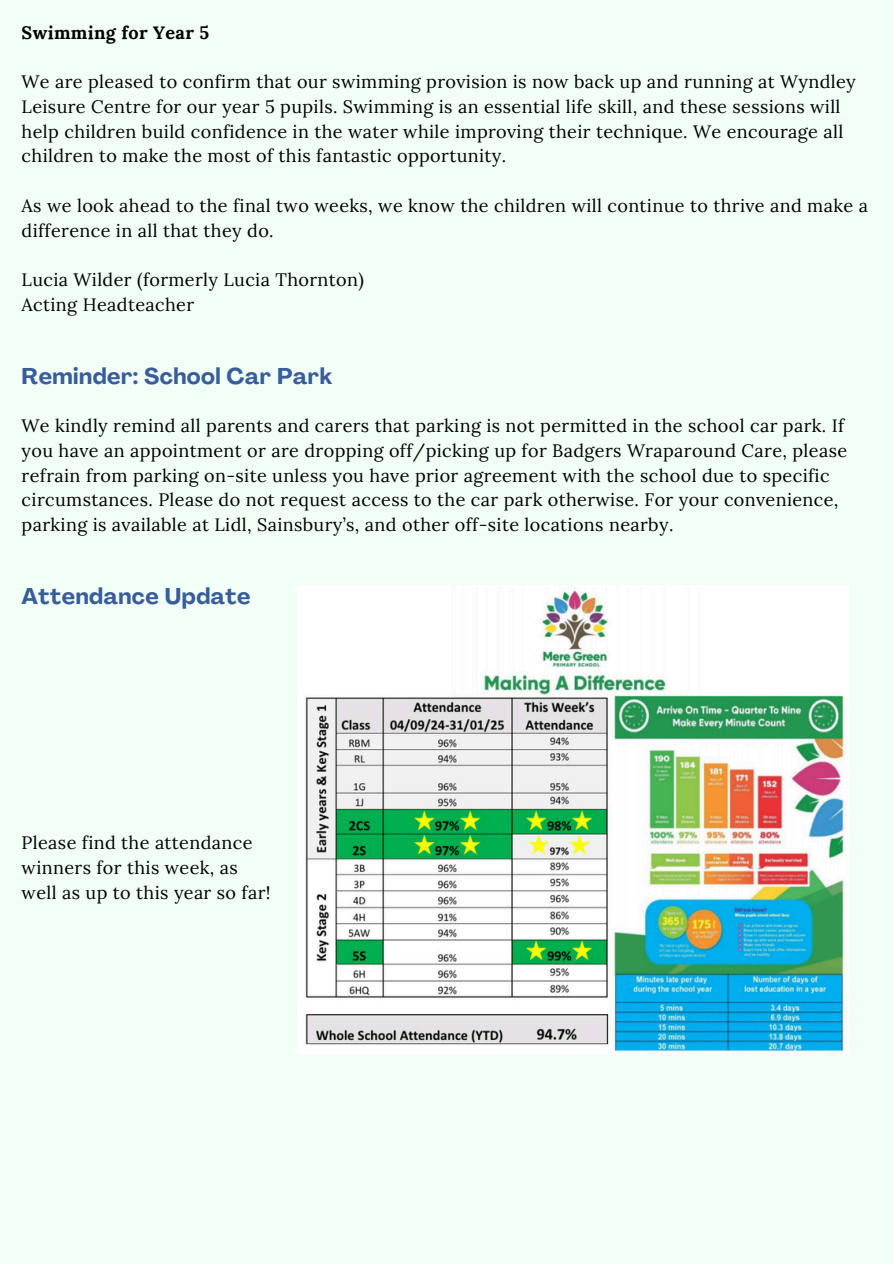
<style>
.page{position:relative;width:894px;height:1264px;background:#fff}
.page>*{position:absolute;margin:0;border:0;box-sizing:border-box;transform-origin:0 0}
.t1{font:700 22.5px "Agrandir";letter-spacing:.02em;color:#395d9b}
.t2{font:18px/24.8px "Lora";letter-spacing:.02em;color:#000}
.t3{font:700 18px "Lora";letter-spacing:.02em;color:#000}
</style>
<div class="page">
<div style="left:0;top:0;width:893px;height:1263px;background:#f2fff6"></div>
<img style="left:297px;top:585px;width:551px;height:469px">
<p class="t3" style="left:22px;top:21px;width:189px">Swimming for Year 5</p>
<p class="t2" style="left:22px;top:69px;width:835px">We are pleased to confirm that our swimming provision is now back up and running at Wyndley Leisure Centre for our year 5 pupils. Swimming is an essential life skill, and these sessions will help children build confidence in the water while improving their technique. We encourage all children to make the most of this fantastic opportunity.</p>
<p class="t2" style="left:22px;top:193px;width:847px">As we look ahead to the final two weeks, we know the children will continue to thrive and make a difference in all that they do.</p>
<h1 class="t2" style="left:22px;top:267px;width:343px">Lucia Wilder (formerly Lucia Thornton)</h1>
<p class="t2" style="left:22px;top:292px;width:174px">Acting Headteacher</p>
<h2 class="t1" style="left:22px;top:367px;width:312px">Reminder: School Car Park</h2>
<p class="t2" style="left:22px;top:413px;width:826px">We kindly remind all parents and carers that parking is not permitted in the school car park. If you have an appointment or are dropping off/picking up for Badgers Wraparound Care, please refrain from parking on-site unless you have prior agreement with the school due to specific circumstances. Please do not request access to the car park otherwise. For your convenience, parking is available at Lidl, Sainsbury’s, and other off-site locations nearby.</p>
<h1 class="t1" style="left:22px;top:587px;width:230px">Attendance Update</h1>
<p class="t2" style="left:22px;top:830px;width:250px">Please find the attendance winners for this week, as well as up to this year so far!</p>
</div>
